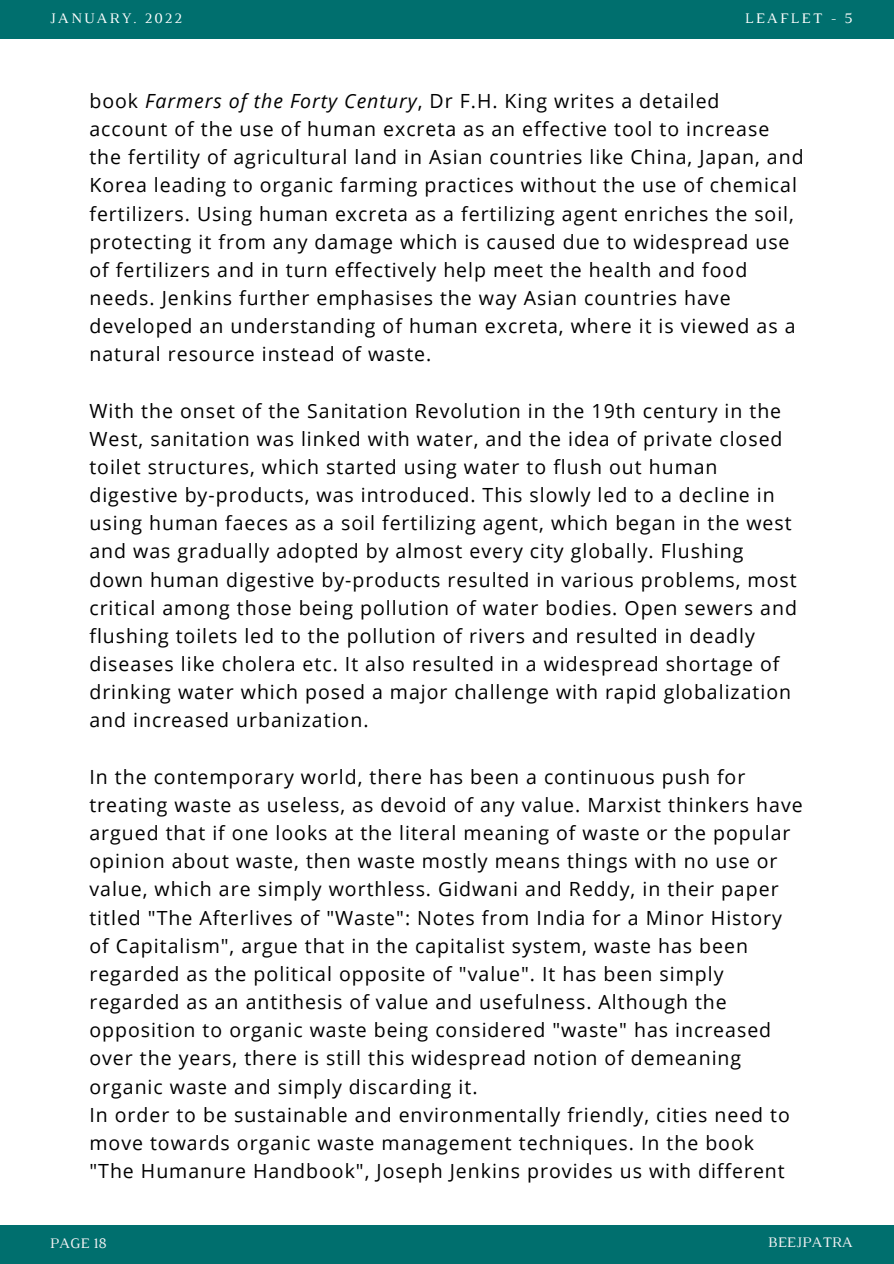
<style>
.page{position:relative;width:894px;height:1264px;background:#fff}
.page>*{position:absolute;margin:0;border:0;box-sizing:border-box;transform-origin:0 0}
.t1{font:19.5px/28.2px "Open Sans";letter-spacing:.05em;color:#000}
.t2{font:14.85px "Luthier";letter-spacing:.14em;color:#fff}
.t3{font:14.85px "Luthier";color:#f5f3f5}
.s1{font-style:italic}
</style>
<div class="page">
<div style="left:0;top:0;width:893px;height:39px;background:#006f6e"></div>
<div style="left:0;top:1224px;width:893px;height:39px;background:#006f6e"></div>
<p class="t2" style="left:50px;top:12px;width:134px">JANUARY. 2022</p>
<p class="t2" style="left:744px;top:12px;width:110px">LEAFLET - 5</p>
<p class="t1" style="left:89px;top:86px;width:715px">book <span class="s1">Farmers of the Forty Century</span>, Dr F.H. King writes a detailed<br>account of the use of human excreta as an effective tool to increase the fertility of agricultural land in Asian countries like China, Japan, and Korea leading to organic farming practices without the use of chemical fertilizers. Using human excreta as a fertilizing agent enriches the soil, protecting it from any damage which is caused due to widespread use of fertilizers and in turn effectively help meet the health and food needs. Jenkins further emphasises the way Asian countries have developed an understanding of human excreta, where it is viewed as a natural resource instead of waste.</p>
<p class="t1" style="left:89px;top:396px;width:708px">With the onset of the Sanitation Revolution in the 19th century in the West, sanitation was linked with water, and the idea of private closed toilet structures, which started using water to flush out human digestive by-products, was introduced. This slowly led to a decline in using human faeces as a soil fertilizing agent, which began in the west and was gradually adopted by almost every city globally. Flushing down human digestive by-products resulted in various problems, most critical among those being pollution of water bodies. Open sewers and flushing toilets led to the pollution of rivers and resulted in deadly diseases like cholera etc. It also resulted in a widespread shortage of drinking water which posed a major challenge with rapid globalization and increased urbanization.</p>
<p class="t1" style="left:89px;top:762px;width:714px">In the contemporary world, there has been a continuous push for treating waste as useless, as devoid of any value. Marxist thinkers have argued that if one looks at the literal meaning of waste or the popular opinion about waste, then waste mostly means things with no use or value, which are simply worthless. Gidwani and Reddy, in their paper titled "The Afterlives of "Waste": Notes from India for a Minor History of Capitalism", argue that in the capitalist system, waste has been regarded as the political opposite of "value". It has been simply regarded as an antithesis of value and usefulness. Although the opposition to organic waste being considered "waste" has increased over the years, there is still this widespread notion of demeaning organic waste and simply discarding it.</p>
<p class="t1" style="left:89px;top:1100px;width:701px">In order to be sustainable and environmentally friendly, cities need to move towards organic waste management techniques. In the book "The Humanure Handbook", Joseph Jenkins provides us with different</p>
<p class="t3" style="left:50px;top:1237px;width:58px">PAGE 18</p>
<p class="t3" style="left:767px;top:1237px;width:86px">BEEJPATRA</p>
</div>
